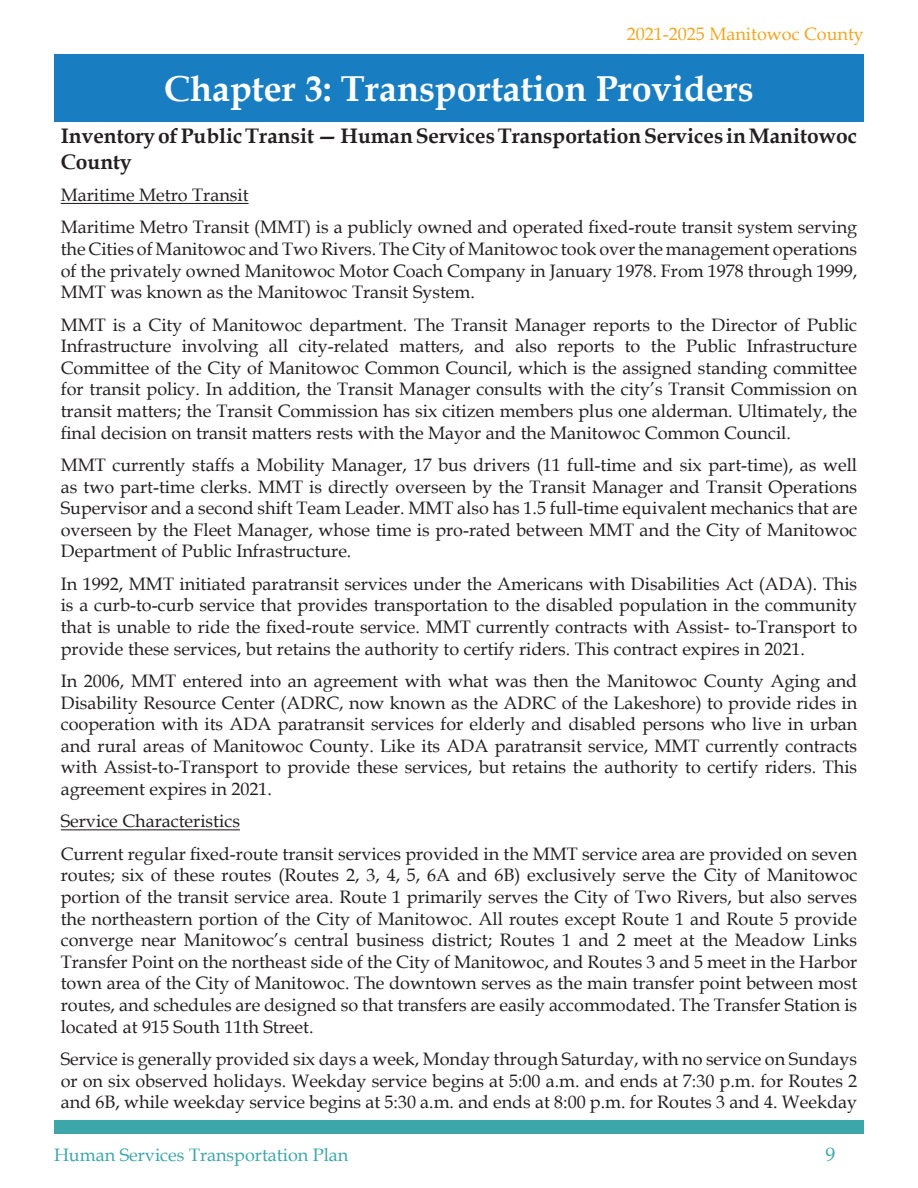
<style>
.page{position:relative;width:918px;height:1188px;background:#fff}
.page>*{position:absolute;margin:0;border:0;box-sizing:border-box;transform-origin:0 0}
.Chapter_Heading{font:700 36px "Book Antiqua";color:#fff}
.Heading_Style{font:700 21px/25.2px "Book Antiqua";color:#231f20}
.t1{font:19.5px "Book Antiqua";color:#3da6ab}
.Body_Style{font:18px/21.6px "Book Antiqua";color:#231f20;text-align:justify}
.t2{font:18px "Book Antiqua";color:#3da6ab}
.t3{font:18px "Book Antiqua";color:#f0a623}
</style>
<div class="page">
<div style="left:54px;top:1120px;width:810px;height:14px;background:#3da6ab"></div>
<div style="left:54px;top:54px;width:810px;height:68px;background:#197dc1"></div>
<hr style="left:61px;top:203px;width:188px;height:1px;background:#231f20">
<hr style="left:61px;top:829px;width:179px;height:1px;background:#231f20">
<p class="t3" style="left:627px;top:22px;width:239px">2021-2025 Manitowoc County</p>
<p class="Chapter_Heading" style="left:164px;top:64px;width:591px">Chapter 3: Transportation Providers</p>
<p class="Heading_Style" style="left:61px;top:124px;width:798px">Inventory of Public Transit — Human Services Transportation Services in Manitowoc<br>County</p>
<p class="Body_Style" style="left:61px;top:184px;width:189px">Maritime Metro Transit</p>
<p class="Body_Style" style="left:61px;top:216px;width:798px">Maritime Metro Transit (MMT) is a publicly owned and operated fixed-route transit system serving the Cities of Manitowoc and Two Rivers. The City of Manitowoc took over the management operations of the privately owned Manitowoc Motor Coach Company in January 1978. From 1978 through 1999, MMT was known as the Manitowoc Transit System.</p>
<p class="Body_Style" style="left:61px;top:313px;width:798px">MMT is a City of Manitowoc department. The Transit Manager reports to the Director of Public Infrastructure involving all city-related matters, and also reports to the Public Infrastructure Committee of the City of Manitowoc Common Council, which is the assigned standing committee for transit policy. In addition, the Transit Manager consults with the city’s Transit Commission on transit matters; the Transit Commission has six citizen members plus one alderman. Ultimately, the final decision on transit matters rests with the Mayor and the Manitowoc Common Council.</p>
<p class="Body_Style" style="left:61px;top:454px;width:798px">MMT currently staffs a Mobility Manager, 17 bus drivers (11 full-time and six part-time), as well as two part-time clerks. MMT is directly overseen by the Transit Manager and Transit Operations Supervisor and a second shift Team Leader. MMT also has 1.5 full-time equivalent mechanics that are overseen by the Fleet Manager, whose time is pro-rated between MMT and the City of Manitowoc Department of Public Infrastructure.</p>
<p class="Body_Style" style="left:61px;top:573px;width:798px">In 1992, MMT initiated paratransit services under the Americans with Disabilities Act (ADA). This is a curb-to-curb service that provides transportation to the disabled population in the community that is unable to ride the fixed-route service. MMT currently contracts with Assist- to-Transport to provide these services, but retains the authority to certify riders. This contract expires in 2021.</p>
<p class="Body_Style" style="left:61px;top:670px;width:798px">In 2006, MMT entered into an agreement with what was then the Manitowoc County Aging and Disability Resource Center (ADRC, now known as the ADRC of the Lakeshore) to provide rides in cooperation with its ADA paratransit services for elderly and disabled persons who live in urban and rural areas of Manitowoc County. Like its ADA paratransit service, MMT currently contracts with Assist-to-Transport to provide these services, but retains the authority to certify riders. This agreement expires in 2021.</p>
<p class="Body_Style" style="left:61px;top:810px;width:181px">Service Characteristics</p>
<p class="Body_Style" style="left:61px;top:843px;width:798px">Current regular fixed-route transit services provided in the MMT service area are provided on seven routes; six of these routes (Routes 2, 3, 4, 5, 6A and 6B) exclusively serve the City of Manitowoc portion of the transit service area. Route 1 primarily serves the City of Two Rivers, but also serves the northeastern portion of the City of Manitowoc. All routes except Route 1 and Route 5 provide converge near Manitowoc’s central business district; Routes 1 and 2 meet at the Meadow Links Transfer Point on the northeast side of the City of Manitowoc, and Routes 3 and 5 meet in the Harbor town area of the City of Manitowoc. The downtown serves as the main transfer point between most routes, and schedules are designed so that transfers are easily accommodated. The Transfer Station is located at 915 South 11th Street.</p>
<p class="Body_Style" style="left:61px;top:1048px;width:798px">Service is generally provided six days a week, Monday through Saturday, with no service on Sundays or on six observed holidays. Weekday service begins at 5:00 a.m. and ends at 7:30 p.m. for Routes 2 and 6B, while weekday service begins at 5:30 a.m. and ends at 8:00 p.m. for Routes 3 and 4. Weekday</p>
<p class="t2" style="left:54px;top:1142px;width:296px">Human Services Transportation Plan</p>
<p class="t1" style="left:825px;top:1141px;width:11px">9</p>
</div>
